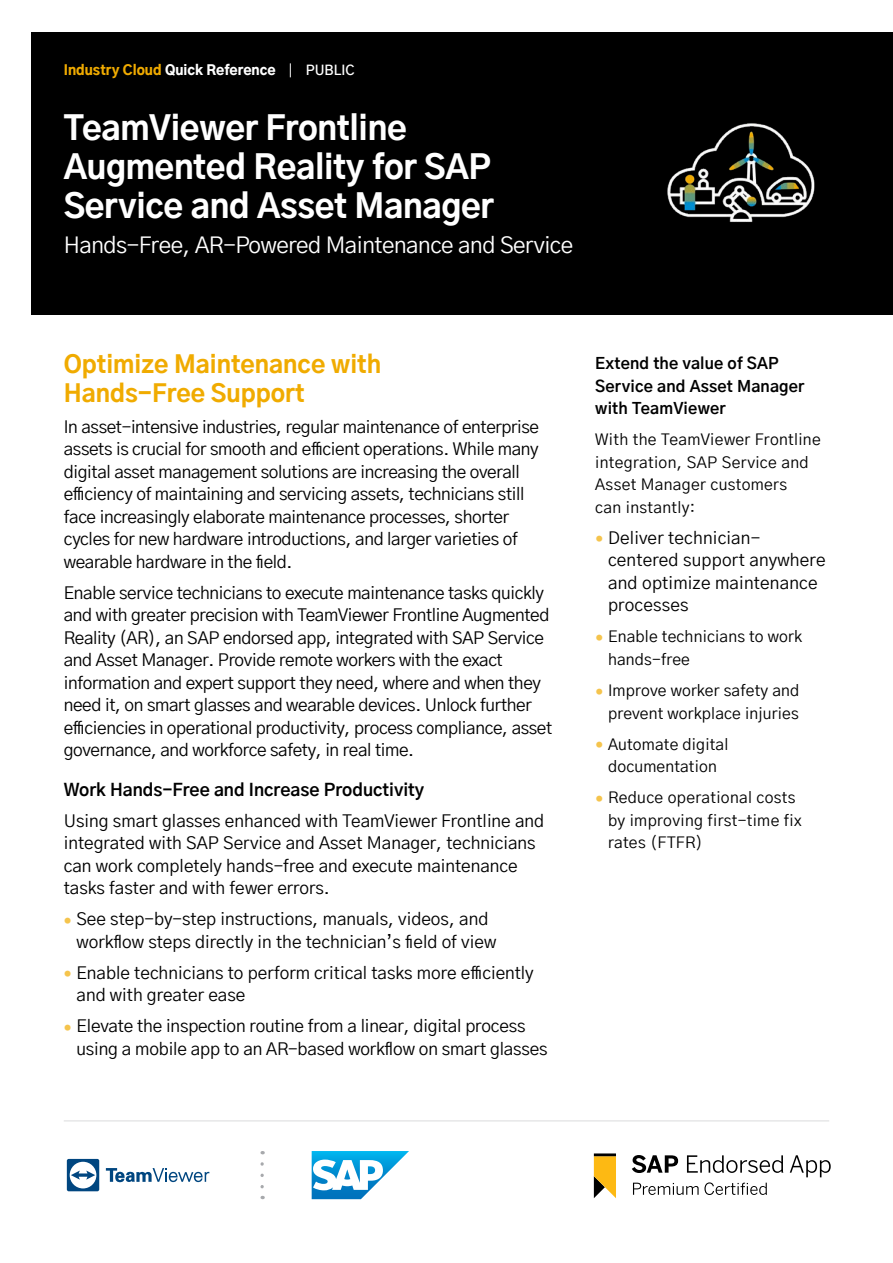
<style>
.page{position:relative;width:893px;height:1263px;background:#fff}
.page>*{position:absolute;margin:0;border:0;box-sizing:border-box;transform-origin:0 0}
.t1{font:800 33px/39px "Gothic A1";letter-spacing:-.01em;color:#fff}
.t2{font:800 24px/28.5px "Gothic A1";color:#f0ab00}
.t3{font:22.5px "Gothic A1";letter-spacing:-.02em;color:#fff}
.t4{font:17.25px/22.5px "Gothic A1";letter-spacing:-.02em;color:#000}
.t5{font:17.25px/22.5px "Gothic A1";color:#000}
.t6{font:17.25px/22.5px "Gothic A1";letter-spacing:.01em;color:#000}
.t7{font:700 17.25px "Gothic A1";color:#000}
.t8{font:15.75px/22.5px "Gothic A1";letter-spacing:.02em;color:#000}
.t9{font:700 15.75px/22.5px "Gothic A1";letter-spacing:.01em;color:#000}
.t10{font:900 13.5px "Gothic A1";color:#fff}
.s1{color:#f0ab00}
.s2{font-weight:400}
.s3{font-weight:600}
.s4{font-weight:600;font-size:9px;color:#f5c44d}
</style>
<div class="page">
<div style="left:32px;top:32px;width:861px;height:283px;background:#000"></div>
<hr style="left:64px;top:1120px;width:765px;height:1px;background:#dadbdc">
<svg style="left:312px;top:1151px;width:97px;height:48px"></svg>
<svg style="left:260px;top:1164px;width:4px;height:35px"></svg>
<svg style="left:633px;top:1182px;width:134px;height:13px"></svg>
<svg style="left:632px;top:1155px;width:46px;height:18px"></svg>
<svg style="left:687px;top:1155px;width:96px;height:18px"></svg>
<svg style="left:790px;top:1155px;width:41px;height:22px"></svg>
<svg style="left:594px;top:1153px;width:22px;height:45px"></svg>
<img style="left:667px;top:123px;width:148px;height:99px">
<svg style="left:67px;top:1159px;width:32px;height:32px"></svg>
<svg style="left:106px;top:1168px;width:103px;height:14px"></svg>
<p class="t10" style="left:64px;top:59px;width:292px"><span class="s1">Industry Cloud</span> Quick Reference <span class="s2">|</span> <span class="s3">PUBLIC</span></p>
<h1 class="t1" style="left:64px;top:107px;width:431px">TeamViewer Frontline<br>Augmented Reality for SAP<br>Service and Asset Manager</h1>
<h3 class="t3" style="left:64px;top:228px;width:511px">Hands-Free, AR-Powered Maintenance and Service</h3>
<h2 class="t2" style="left:64px;top:349px;width:319px">Optimize Maintenance with<br>Hands-Free Support</h2>
<p class="t4" style="left:64px;top:415px;width:477px">In asset-intensive industries, regular maintenance of enterprise assets is crucial for smooth and efficient operations. While many digital asset management solutions are increasing the overall efficiency of maintaining and servicing assets, technicians still face increasingly elaborate maintenance processes, shorter cycles for new hardware introductions, and larger varieties of wearable hardware in the field.</p>
<p class="t4" style="left:64px;top:581px;width:490px">Enable service technicians to execute maintenance tasks quickly and with greater precision with TeamViewer Frontline Augmented Reality (AR), an SAP endorsed app, integrated with SAP Service and Asset Manager. Provide remote workers with the exact information and expert support they need, where and when they need it, on smart glasses and wearable devices. Unlock further efficiencies in operational productivity, process compliance, asset governance, and workforce safety, in real time.</p>
<p class="t7" style="left:64px;top:776px;width:362px">Work Hands-Free and Increase Productivity</p>
<p class="t5" style="left:64px;top:809px;width:482px">Using smart glasses enhanced with TeamViewer Frontline and integrated with SAP Service and Asset Manager, technicians can work completely hands-free and execute maintenance tasks faster and with fewer errors.</p>
<p class="t5" style="left:77px;top:907px;width:421px;text-indent:-13px"><span class="s4">⦁</span> See step-by-step instructions, manuals, videos, and workflow steps directly in the technician’s field of view</p>
<p class="t5" style="left:77px;top:961px;width:459px;text-indent:-13px"><span class="s4">⦁</span> Enable technicians to perform critical tasks more efficiently and with greater ease</p>
<p class="t4" style="left:77px;top:1014px;width:472px;text-indent:-13px"><span class="s4">⦁</span> Elevate the inspection routine from a linear, digital process using a mobile app to an AR-based workflow on smart glasses</p>
<p class="t9" style="left:595px;top:352px;width:211px">Extend the value of SAP<br>Service and Asset Manager with TeamViewer</p>
<p class="t8" style="left:595px;top:428px;width:227px">With the TeamViewer Frontline integration, SAP Service and<br>Asset Manager customers<br>can instantly:</p>
<p class="t6" style="left:608px;top:526px;width:219px;text-indent:-13px"><span class="s4">⦁</span> Deliver technician&shy;centered support anywhere and optimize maintenance processes</p>
<p class="t8" style="left:608px;top:625px;width:196px;text-indent:-13px"><span class="s4">⦁</span> Enable technicians to work hands-free</p>
<p class="t8" style="left:595px;top:678px;width:205px;text-align:right"><span class="s4">⦁</span> Improve worker safety and prevent workplace injuries</p>
<p class="t8" style="left:595px;top:732px;width:135px;text-align:center"><span class="s4">⦁</span> Automate digital documentation</p>
<p class="t8" style="left:608px;top:785px;width:195px;text-indent:-13px"><span class="s4">⦁</span> Reduce operational costs by improving first-time fix rates (FTFR)</p>
</div>
